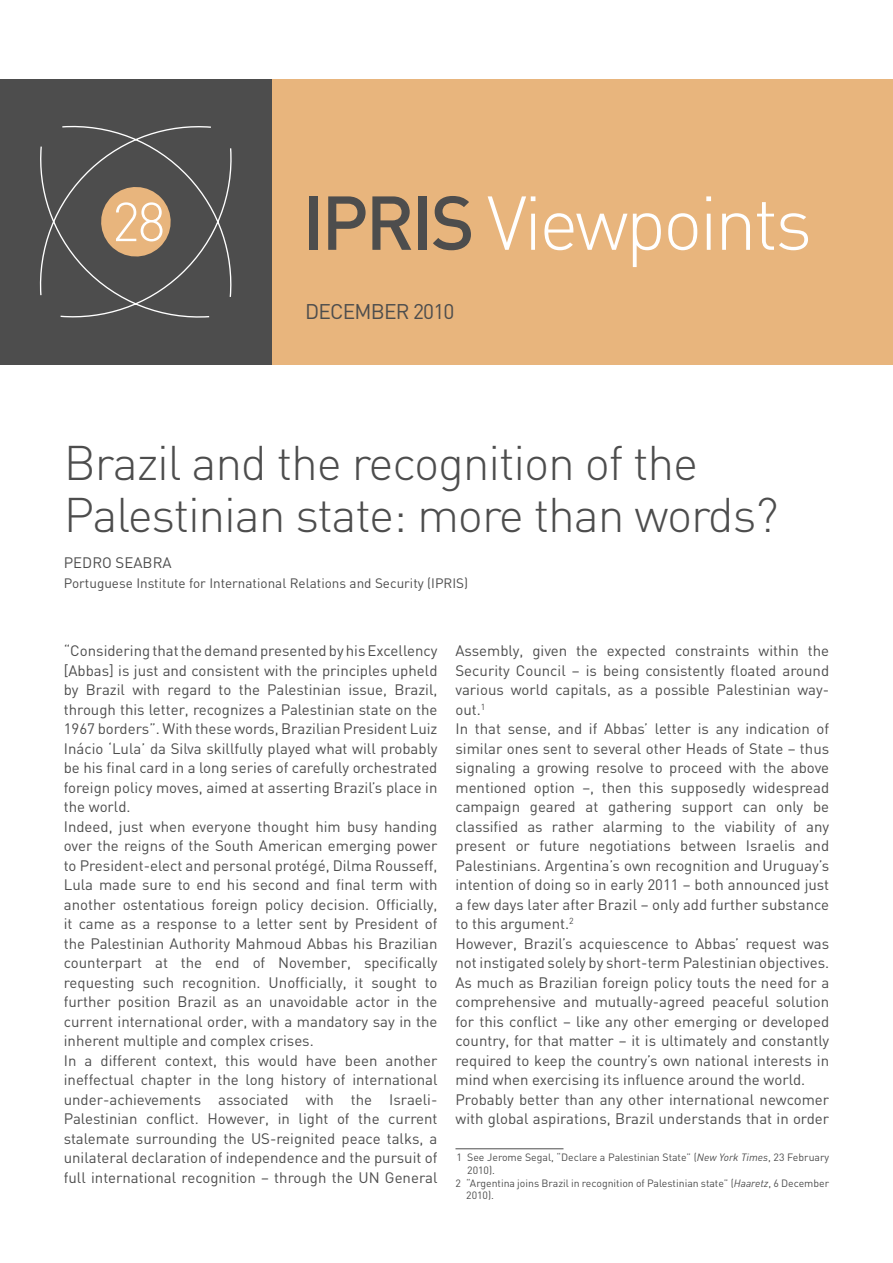
<style>
.page{position:relative;width:893px;height:1263px;background:#fff}
.page>*{position:absolute;margin:0;border:0;box-sizing:border-box;transform-origin:0 0}
.t1{font:300 75px "DIN";color:#fff}
.t2{font:300 54px "DIN";color:#fff}
.t3{font:300 48px/52.5px "DIN";color:#4d4d4d}
.t4{font:21px "DIN";letter-spacing:-.04em;color:#4d4d4d}
.t5{font:15px/19.5px "DIN";color:#4d4d4d}
.t6{font:13.5px "DIN";color:#4d4d4d}
.t7{font:10.5px "DIN";color:#4d4d4d}
.s1{font-weight:500;color:#4d4d4d}
.s2{font-style:italic}
</style>
<div class="page">
<div style="left:269px;top:79px;width:624px;height:286px;background:#e8b57d"></div>
<div style="left:0;top:79px;width:272px;height:286px;background:#4d4d4d"></div>
<svg style="left:39px;top:125px;width:193px;height:193px"></svg>
<hr style="left:455px;top:1148px;width:108px;height:1px;background:#4d4d4d">
<h2 class="t2" style="left:112px;top:188px;width:55px">28</h2>
<h1 class="t1" style="left:302px;top:177px;width:511px"><span class="s1">IPRIS</span> Viewpoints</h1>
<h3 class="t4" style="left:305px;top:298px;width:151px">DECEMBER 2010</h3>
<h3 class="t3" style="left:64px;top:436px;width:716px">Brazil and the recognition of the<br>Palestinian state: more than words?</h3>
<p class="t5" style="left:64px;top:553px;width:20px">Pedro</p>
<p class="t5" style="left:116px;top:553px;width:19px">Seabra</p>
<p class="t6" style="left:64px;top:575px;width:406px">Portuguese Institute for International Relations and Security (IPRIS)</p>
<p class="t5" style="left:64px;top:641px;width:375px">“Considering that the demand presented by his Excellency [Abbas] is just and consistent with the principles upheld by Brazil with regard to the Palestinian issue, Brazil, through this letter, recognizes a Palestinian state on the 1967 borders”. With these words, Brazilian President Luiz Inácio ‘Lula’ da Silva skillfully played what will probably be his final card in a long series of carefully orchestrated foreign policy moves, aimed at asserting Brazil’s place in the world.<br>Indeed, just when everyone thought him busy handing over the reigns of the South American emerging power to President-elect and personal protégé, Dilma Rousseff, Lula made sure to end his second and final term with another ostentatious foreign policy decision. Officially, it came as a response to a letter sent by President of the Palestinian Authority Mahmoud Abbas his Brazilian counterpart at the end of November, specifically requesting such recognition. Unofficially, it sought to further position Brazil as an unavoidable actor in the current international order, with a mandatory say in the inherent multiple and complex crises.<br>In a different context, this would have been another ineffectual chapter in the long history of international under-achievements associated with the Israeli-Palestinian conflict. However, in light of the current stalemate surrounding the US-reignited peace talks, a unilateral declaration of independence and the pursuit of full international recognition – through the UN General</p>
<p class="t5" style="left:455px;top:641px;width:375px">Assembly, given the expected constraints within the Security Council – is being consistently floated around various world capitals, as a possible Palestinian way&shy;out.<sup>1<br></sup>In that sense, and if Abbas’ letter is any indication of similar ones sent to several other Heads of State – thus signaling a growing resolve to proceed with the above mentioned option –, then this supposedly widespread campaign geared at gathering support can only be classified as rather alarming to the viability of any present or future negotiations between Israelis and Palestinians. Argentina’s own recognition and Uruguay’s intention of doing so in early 2011 – both announced just a few days later after Brazil – only add further substance to this argument.<sup>2<br></sup>However, Brazil’s acquiescence to Abbas’ request was not instigated solely by short-term Palestinian objectives.<br>As much as Brazilian foreign policy touts the need for a comprehensive and mutually-agreed peaceful solution for this conflict – like any other emerging or developed country, for that matter – it is ultimately and constantly required to keep the country’s own national interests in mind when exercising its influence around the world.<br>Probably better than any other international newcomer with global aspirations, Brazil understands that in order</p>
<p class="t7" style="left:456px;top:1151px;width:374px">1 See Jerome Segal, “Declare a Palestinian State” (<span class="s2">New York Times</span>, 23 February</p>
<p class="t7" style="left:467px;top:1164px;width:29px">2010).</p>
<p class="t7" style="left:455px;top:1176px;width:375px">2 “Argentina joins Brazil in recognition of Palestinian state” (<span class="s2">Haaretz</span>, 6 December</p>
<p class="t7" style="left:466px;top:1189px;width:29px">2010).</p>
</div>
